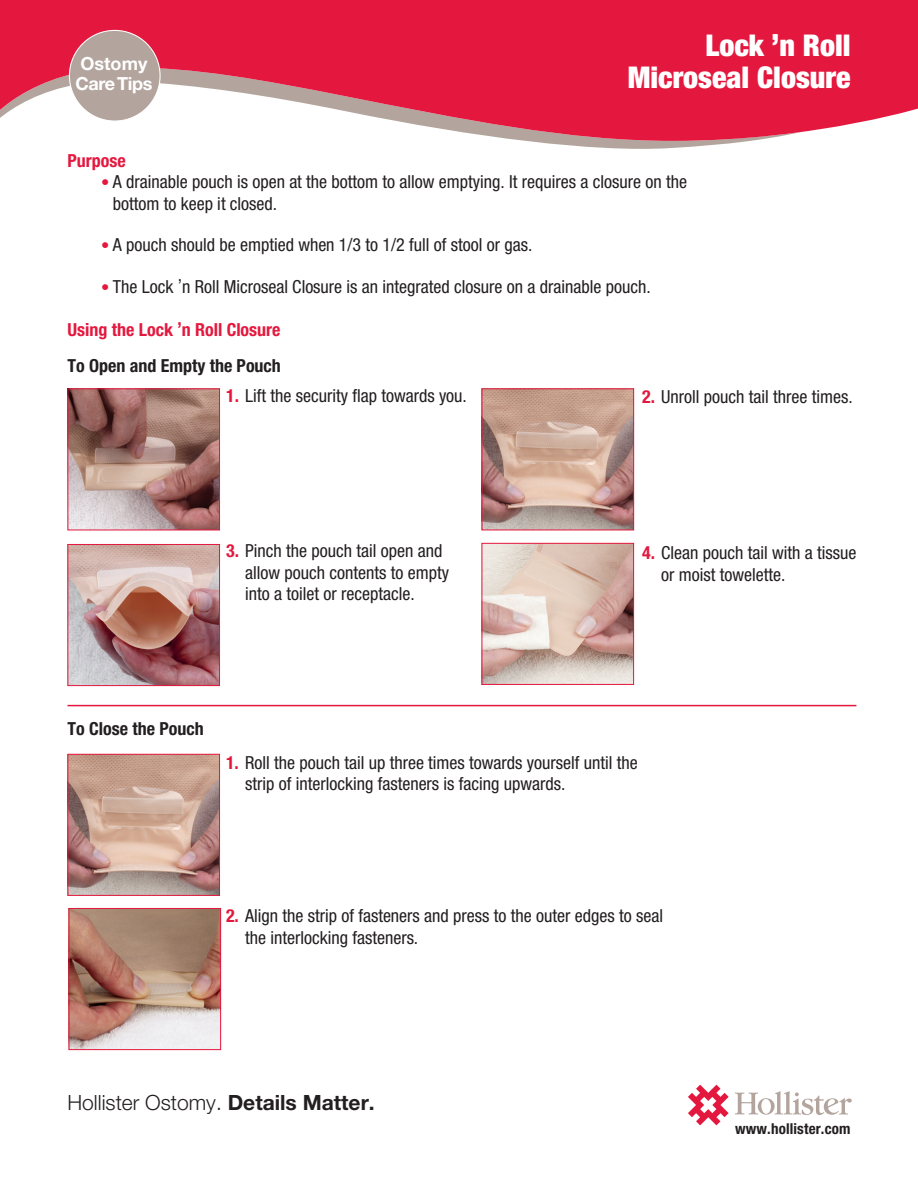
<style>
.page{position:relative;width:918px;height:1188px;background:#fff}
.page>*{position:absolute;margin:0;border:0;box-sizing:border-box;transform-origin:0 0}
.t1{font:900 condensed 30px "Helvetica Neue";color:#fff}
.t2{font:300 21px "Helvetica Neue";color:#231f20}
.t3{font:condensed 18px/21.6px "Helvetica Neue";color:#231f20}
.t4{font:700 condensed 18px "Helvetica Neue";color:#231f20}
.t5{font:700 condensed 18px "Helvetica Neue";color:#e4183e}
.t6{font:700 18px/19.5px "Helvetica Neue";letter-spacing:-.02em;color:#fff}
.t7{font:700 condensed 15px "Helvetica Neue";letter-spacing:.01em;color:#231f20}
.s1{font-size:16.5px;color:#e4183e}
.s2{font-weight:700;color:#e4183e}
.s3{font-weight:700}
</style>
<div class="page">
<svg style="left:688px;top:1085px;width:41px;height:40px"></svg>
<svg style="left:735px;top:1091px;width:117px;height:24px"></svg>
<svg style="left:528px;top:141px;width:220px;height:8px;fill:#b3a59e"></svg>
<svg style="left:0;top:0;width:918px;height:141px;fill:#e4183e"></svg>
<div style="left:69px;top:30px;width:91px;height:91px;background:#b3a59e;border-radius:50%"></div>
<img style="left:70px;top:546px;width:148px;height:138px">
<div style="left:68px;top:544px;width:152px;height:142px;border:1px solid #e4183e"></div>
<img style="left:70px;top:390px;width:148px;height:138px">
<div style="left:68px;top:388px;width:152px;height:142px;border:1px solid #e4183e"></div>
<img style="left:484px;top:390px;width:148px;height:138px">
<div style="left:482px;top:388px;width:152px;height:142px;border:1px solid #e4183e"></div>
<img style="left:484px;top:545px;width:148px;height:138px">
<div style="left:482px;top:543px;width:152px;height:142px;border:1px solid #e4183e"></div>
<img style="left:71px;top:910px;width:148px;height:138px">
<div style="left:69px;top:908px;width:152px;height:142px;border:1px solid #e4183e"></div>
<hr style="left:68px;top:705px;width:788px;height:1px;background:#e4183e">
<img style="left:70px;top:756px;width:148px;height:138px">
<div style="left:68px;top:754px;width:152px;height:142px;border:1px solid #e4183e"></div>
<p class="t6" style="left:76px;top:54px;width:78px">Ostomy<br>Care Tips</p>
<p class="t1" style="left:705px;top:27px;width:60px">Lock</p>
<p class="t1" style="left:772px;top:11px;width:9px">,</p>
<p class="t1" style="left:779px;top:27px;width:73px">n Roll</p>
<p class="t1" style="left:628px;top:59px;width:224px">Microseal Closure</p>
<p class="t5" style="left:68px;top:149px;width:60px">Purpose</p>
<p class="t3" style="left:113px;top:171px;width:576px;text-indent:-12px"><span class="s1">•</span> A drainable pouch is open at the bottom to allow emptying. It requires a closure on the bottom to keep it closed.</p>
<p class="t3" style="left:101px;top:234px;width:433px"><span class="s1">•</span> A pouch should be emptied when 1/3 to 1/2 full of stool or gas.</p>
<p class="t3" style="left:101px;top:275px;width:74px"><span class="s1">•</span> The Lock</p>
<p class="t3" style="left:178px;top:264px;width:6px">,</p>
<p class="t3" style="left:182px;top:275px;width:470px">n Roll Microseal Closure is an integrated closure on a drainable pouch.</p>
<p class="t5" style="left:68px;top:318px;width:107px">Using the Lock</p>
<p class="t5" style="left:177px;top:308px;width:6px">,</p>
<p class="t5" style="left:182px;top:318px;width:100px">n Roll Closure</p>
<p class="t4" style="left:68px;top:355px;width:215px">To Open and Empty the Pouch</p>
<p class="t3" style="left:226px;top:385px;width:242px"><span class="s2">1.</span> Lift the security flap towards you.</p>
<p class="t3" style="left:245px;top:540px;width:205px;text-indent:-19px"><span class="s2">3.</span> Pinch the pouch tail open and allow pouch contents to empty into a toilet or receptacle.</p>
<p class="t4" style="left:68px;top:718px;width:138px">To Close the Pouch</p>
<p class="t3" style="left:642px;top:385px;width:212px"><span class="s2">2.</span> Unroll pouch tail three times.</p>
<p class="t3" style="left:661px;top:542px;width:197px;text-indent:-19px"><span class="s2">4.</span> Clean pouch tail with a tissue or moist towelette.</p>
<p class="t3" style="left:245px;top:752px;width:394px;text-indent:-19px"><span class="s2">1.</span> Roll the pouch tail up three times towards yourself until the strip of interlocking fasteners is facing upwards.</p>
<p class="t3" style="left:245px;top:905px;width:419px;text-indent:-19px"><span class="s2">2.</span> Align the strip of fasteners and press to the outer edges to seal the interlocking fasteners.</p>
<p class="t2" style="left:68px;top:1090px;width:309px">Hollister Ostomy. <span class="s3">Details Matter.</span></p>
<p class="t7" style="left:735px;top:1119px;width:117px">www.hollister.com</p>
</div>
